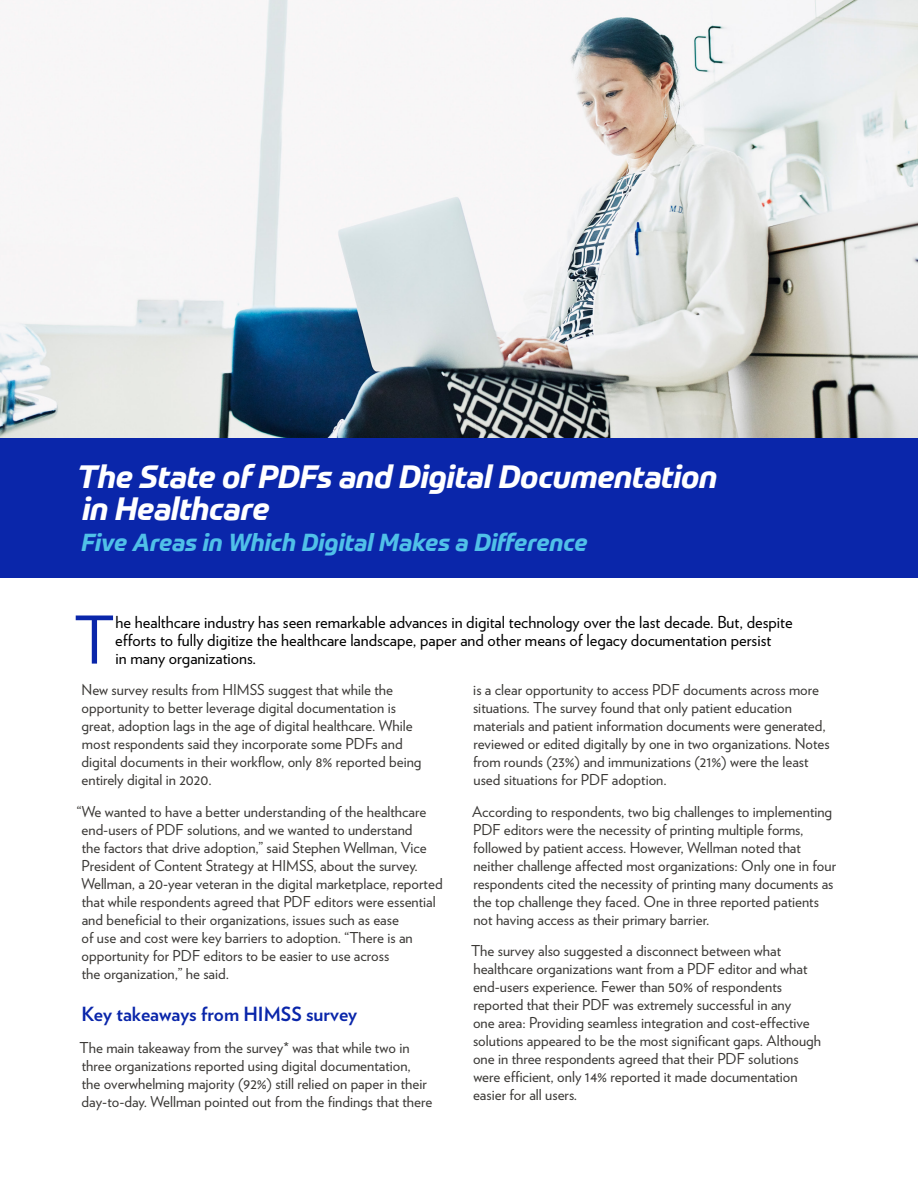
<style>
.page{position:relative;width:918px;height:1188px;background:#fff}
.page>*{position:absolute;margin:0;border:0;box-sizing:border-box;transform-origin:0 0}
.t1{font:65.55px "Verlag";color:#0a26aa}
.t2{font:italic 700 31.5px/31.5px "Prometo";letter-spacing:-.01em;color:#fff}
.t3{font:italic 700 24px "Prometo";color:#50c0e8}
.t4{font:700 19.5px "Verlag";color:#0a26aa}
.t5{font:16.5px/18px "Verlag";color:#000}
.t6{font:15px/18px "Verlag";color:#3b3936}
</style>
<div class="page">
<img style="left:0;top:0;width:918px;height:438px">
<div style="left:0;top:438px;width:918px;height:140px;background:#0a26aa"></div>
<h2 class="t2" style="left:77px;top:461px;width:642px">The State of PDFs and Digital Documentation in Healthcare</h2>
<h3 class="t3" style="left:82px;top:527px;width:507px">Five Areas in Which Digital Makes a Difference</h3>
<h1 class="t1" style="left:74px;top:591px;width:42px">T</h1>
<p class="t5" style="left:115px;top:612px;width:679px">he healthcare industry has seen remarkable advances in digital technology over the last decade. But, despite efforts to fully digitize the healthcare landscape, paper and other means of legacy documentation persist<br>in many organizations.</p>
<p class="t6" style="left:82px;top:680px;width:341px">New survey results from HIMSS suggest that while the opportunity to better leverage digital documentation is great, adoption lags in the age of digital healthcare. While most respondents said they incorporate some PDFs and digital documents in their workflow, only 8% reported being entirely digital in 2020.</p>
<p class="t6" style="left:81px;top:801px;width:363px;text-indent:-5px">“We wanted to have a better understanding of the healthcare end-users of PDF solutions, and we wanted to understand<br>the factors that drive adoption,” said Stephen Wellman, Vice President of Content Strategy at HIMSS, about the survey.<br>Wellman, a 20-year veteran in the digital marketplace, reported that while respondents agreed that PDF editors were essential and beneficial to their organizations, issues such as ease<br>of use and cost were key barriers to adoption. “There is an opportunity for PDF editors to be easier to use across<br>the organization,” he said.</p>
<h3 class="t4" style="left:81px;top:999px;width:277px">Key takeaways from HIMSS survey</h3>
<p class="t6" style="left:80px;top:1038px;width:354px">The main takeaway from the survey* was that while two in three organizations reported using digital documentation,<br>the overwhelming majority (92%) still relied on paper in their day-to-day. Wellman pointed out from the findings that there</p>
<p class="t6" style="left:473px;top:680px;width:358px">is a clear opportunity to access PDF documents across more situations. The survey found that only patient education materials and patient information documents were generated, reviewed or edited digitally by one in two organizations. Notes from rounds (23%) and immunizations (21%) were the least used situations for PDF adoption.</p>
<p class="t6" style="left:472px;top:801px;width:366px">According to respondents, two big challenges to implementing PDF editors were the necessity of printing multiple forms, followed by patient access. However, Wellman noted that neither challenge affected most organizations: Only one in four respondents cited the necessity of printing many documents as the top challenge they faced. One in three reported patients not having access as their primary barrier.</p>
<p class="t6" style="left:471px;top:941px;width:352px">The survey also suggested a disconnect between what healthcare organizations want from a PDF editor and what end-users experience. Fewer than 50% of respondents reported that their PDF was extremely successful in any<br>one area: Providing seamless integration and cost-effective solutions appeared to be the most significant gaps. Although one in three respondents agreed that their PDF solutions were efficient, only 14% reported it made documentation easier for all users.</p>
</div>
